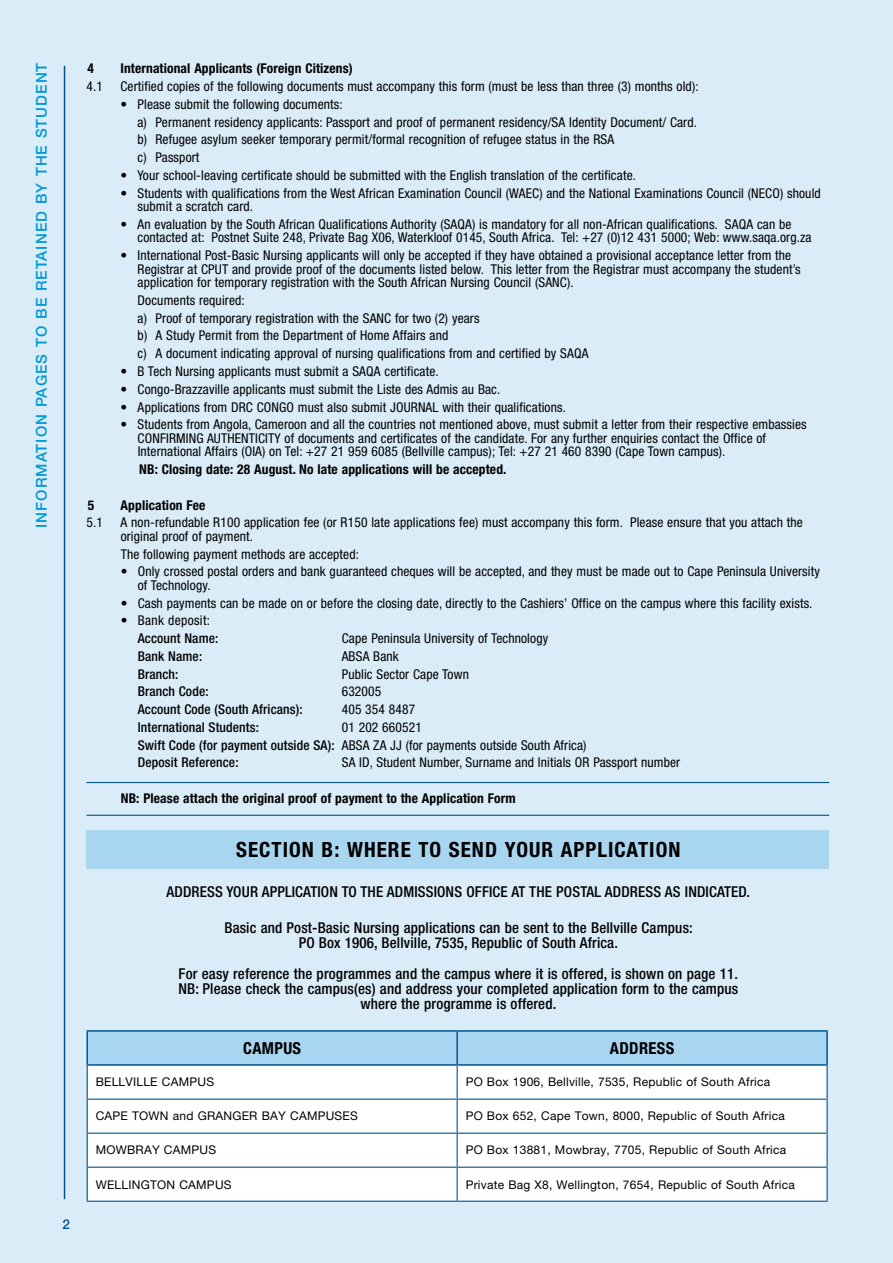
<style>
.page{position:relative;width:893px;height:1263px;background:#daecf8}
.page>*{position:absolute;margin:0;border:0;box-sizing:border-box;transform-origin:0 0}
.t1{font:700 condensed 21px "Helvetica Neue LT Std";letter-spacing:.05em;color:#000}
.t2{font:700 condensed 16.5px "Helvetica Neue LT Std";letter-spacing:.02em;color:#000}
.t3{font:500 condensed 15px/15px "Helvetica Neue LT Std";letter-spacing:.01em;color:#000;text-align:center}
.t4{font:500 15px "Helvetica Neue LT Std";letter-spacing:.07em;color:#0099d8}
.t5{font:condensed 13.5px/17.7px "Helvetica Neue LT Std";letter-spacing:.01em;color:#000}
.t6{font:700 condensed 13.5px "Helvetica Neue LT Std";letter-spacing:.01em;color:#000}
.t7{font:500 condensed 13.5px "Helvetica Neue LT Std";letter-spacing:.01em;color:#000}
.t8{font:500 13.5px "Helvetica Neue LT Std";color:#00548e}
.t9{font:12px "Helvetica Neue LT Std";letter-spacing:.02em;color:#000}
.s1{font-weight:500}
</style>
<div class="page">
<hr style="left:64px;top:66px;width:1px;height:1133px;background:#00548e">
<div style="left:88px;top:1032px;width:738px;height:32px;background:#a8d5ef"></div>
<div style="left:88px;top:1066px;width:738px;height:135px;background:#fff"></div>
<hr style="left:87px;top:1066px;width:1px;height:33px;background:#00548e">
<hr style="left:826px;top:1066px;width:2px;height:33px;background:#00548e">
<hr style="left:87px;top:1099px;width:1px;height:34px;background:#00548e">
<hr style="left:826px;top:1099px;width:2px;height:34px;background:#00548e">
<hr style="left:87px;top:1133px;width:1px;height:34px;background:#00548e">
<hr style="left:826px;top:1133px;width:2px;height:34px;background:#00548e">
<hr style="left:87px;top:1167px;width:1px;height:34px;background:#00548e">
<hr style="left:826px;top:1167px;width:2px;height:34px;background:#00548e">
<hr style="left:87px;top:1201px;width:370px;height:1px;background:#00548e">
<hr style="left:457px;top:1201px;width:371px;height:1px;background:#00548e">
<hr style="left:457px;top:1066px;width:1px;height:32px;background:#00548e">
<hr style="left:88px;top:1098px;width:369px;height:2px;background:#00548e">
<hr style="left:457px;top:1098px;width:369px;height:2px;background:#00548e">
<hr style="left:457px;top:1100px;width:1px;height:32px;background:#00548e">
<hr style="left:88px;top:1132px;width:369px;height:2px;background:#00548e">
<hr style="left:457px;top:1132px;width:369px;height:2px;background:#00548e">
<hr style="left:457px;top:1134px;width:1px;height:32px;background:#00548e">
<hr style="left:88px;top:1166px;width:369px;height:2px;background:#00548e">
<hr style="left:457px;top:1166px;width:369px;height:2px;background:#00548e">
<hr style="left:457px;top:1168px;width:1px;height:33px;background:#00548e">
<hr style="left:86px;top:1030px;width:371px;height:2px;background:#00548e">
<hr style="left:86px;top:1032px;width:2px;height:32px;background:#00548e">
<hr style="left:457px;top:1030px;width:371px;height:2px;background:#00548e">
<hr style="left:456px;top:1032px;width:2px;height:32px;background:#00548e">
<hr style="left:826px;top:1032px;width:2px;height:32px;background:#00548e">
<hr style="left:86px;top:1064px;width:371px;height:2px;background:#00548e">
<hr style="left:457px;top:1064px;width:371px;height:2px;background:#00548e">
<div style="left:86px;top:830px;width:743px;height:38px;background:#a8d5ef"></div>
<hr style="left:86px;top:782px;width:743px;height:1px;background:#00548e">
<hr style="left:86px;top:815px;width:743px;height:1px;background:#00548e">
<p class="t4" style="left:33px;top:528px;width:466px;rotate:-90deg">Information pages to be retained by the student</p>
<p class="t8" style="left:62px;top:1216px;width:9px">2</p>
<p class="t6" style="left:87px;top:60px;width:8px">4</p>
<p class="t6" style="left:120px;top:60px;width:234px">International Applicants (Foreign Citizens)</p>
<p class="t5" style="left:86px;top:77px;width:18px">4.1</p>
<p class="t5" style="left:120px;top:77px;width:580px">Certified copies of the following documents must accompany this form (must be less than three (3) months old):</p>
<p class="t5" style="left:137px;top:95px;width:561px;text-indent:-17px">• Please submit the following documents:<br>a) Permanent residency applicants: Passport and proof of permanent residency/SA Identity Document/ Card. b) Refugee asylum seeker temporary permit/formal recognition of refugee status in the RSA<br>c) Passport</p>
<p class="t5" style="left:121px;top:166px;width:517px">• Your school-leaving certificate should be submitted with the English translation of the certificate.</p>
<p class="t5" style="left:138px;top:186px;width:685px;line-height:13.5px;text-indent:-17px">• Students with qualifications from the West African Examination Council (WAEC) and the National Examinations Council (NECO) should submit a scratch card.</p>
<p class="t5" style="left:138px;top:217px;width:675px;line-height:13.5px;text-indent:-17px">• An evaluation by the South African Qualifications Authority (SAQA) is mandatory for all non-African qualifications. SAQA can be contacted at: Postnet Suite 248, Private Bag X06, Waterkloof 0145, South Africa. Tel: +27 (0)12 431 5000; Web: www.saqa.org.za</p>
<p class="t5" style="left:138px;top:249px;width:665px;line-height:13.5px;text-indent:-17px">• International Post-Basic Nursing applicants will only be accepted if they have obtained a provisional acceptance letter from the<br>Registrar at CPUT and provide proof of the documents listed below. This letter from the Registrar must accompany the student’s application for temporary registration with the South African Nursing Council (SANC).</p>
<p class="t5" style="left:138px;top:291px;width:452px">Documents required:<br>a) Proof of temporary registration with the SANC for two (2) years<br>b) A Study Permit from the Department of Home Affairs and<br>c) A document indicating approval of nursing qualifications from and certified by SAQA</p>
<p class="t5" style="left:121px;top:362px;width:320px">• B Tech Nursing applicants must submit a SAQA certificate.</p>
<p class="t5" style="left:121px;top:380px;width:381px">• Congo-Brazzaville applicants must submit the Liste des Admis au Bac.</p>
<p class="t5" style="left:121px;top:398px;width:447px">• Applications from DRC CONGO must also submit JOURNAL with their qualifications.</p>
<p class="t5" style="left:138px;top:418px;width:670px;line-height:13.5px;text-indent:-17px">• Students from Angola, Cameroon and all the countries not mentioned above, must submit a letter from their respective embassies<br>CONFIRMING AUTHENTICITY of documents and certificates of the candidate. For any further enquiries contact the Office of<br>International Affairs (OIA) on Tel: +27 21 959 6085 (Bellville campus); Tel: +27 21 460 8390 (Cape Town campus).</p>
<p class="t6" style="left:139px;top:461px;width:369px">NB: Closing date: 28 August. No late applications will be accepted.</p>
<p class="t6" style="left:88px;top:496px;width:8px">5</p>
<p class="t6" style="left:121px;top:496px;width:86px">Application Fee</p>
<p class="t5" style="left:87px;top:514px;width:18px">5.1</p>
<p class="t5" style="left:121px;top:516px;width:684px;line-height:13.5px">A non-refundable R100 application fee (or R150 late applications fee) must accompany this form. Please ensure that you attach the original proof of payment.</p>
<p class="t5" style="left:121px;top:545px;width:240px">The following payment methods are accepted:</p>
<p class="t5" style="left:138px;top:565px;width:684px;line-height:13.5px;text-indent:-17px">• Only crossed postal orders and bank guaranteed cheques will be accepted, and they must be made out to Cape Peninsula University of Technology.</p>
<p class="t5" style="left:121px;top:594px;width:693px">• Cash payments can be made on or before the closing date, directly to the Cashiers’ Office on the campus where this facility exists.</p>
<p class="t5" style="left:121px;top:612px;width:91px">• Bank deposit:</p>
<p class="t7" style="left:138px;top:630px;width:82px">Account Name:</p>
<p class="t5" style="left:342px;top:629px;width:208px">Cape Peninsula University of Technology</p>
<p class="t7" style="left:138px;top:648px;width:66px">Bank Name:</p>
<p class="t5" style="left:342px;top:647px;width:59px">ABSA Bank</p>
<p class="t7" style="left:138px;top:666px;width:42px">Branch:</p>
<p class="t5" style="left:342px;top:665px;width:129px">Public Sector Cape Town</p>
<p class="t7" style="left:138px;top:683px;width:72px">Branch Code:</p>
<p class="t5" style="left:342px;top:683px;width:41px">632005</p>
<p class="t7" style="left:138px;top:701px;width:166px">Account Code (South Africans):</p>
<p class="t5" style="left:342px;top:700px;width:75px">405 354 8487</p>
<p class="t7" style="left:138px;top:719px;width:123px">International Students:</p>
<p class="t5" style="left:138px;top:718px;width:450px;text-indent:204px">01 202 660521<br><span class="s1">Swift Code (for payment outside SA):</span> ABSA ZA JJ (for payments outside South Africa)<br><span class="s1">Deposit Reference:</span></p>
<p class="t5" style="left:342px;top:754px;width:340px">SA ID, Student Number, Surname and Initials OR Passport number</p>
<p class="t6" style="left:121px;top:790px;width:396px">NB: Please attach the original proof of payment to the Application Form</p>
<h1 class="t1" style="left:236px;top:837px;width:446px">SECTION B: WHERE TO SEND YOUR APPLICATION</h1>
<p class="t3" style="left:167px;top:884px;width:17px">Address</p>
<p class="t3" style="left:227px;top:884px;width:9px">your</p>
<p class="t3" style="left:262px;top:884px;width:8px">application</p>
<p class="t3" style="left:342px;top:884px;width:28px">to the</p>
<p class="t3" style="left:387px;top:884px;width:151px">ADMISSIONS OFFICE at the</p>
<p class="t3" style="left:556px;top:884px;width:9px">postal</p>
<p class="t3" style="left:605px;top:884px;width:9px">address</p>
<p class="t3" style="left:665px;top:884px;width:28px">as indicated</p>
<p class="t3" style="left:746px;top:884px;width:5px">.</p>
<p class="t3" style="left:224px;top:920px;width:470px">Basic and Post-Basic Nursing applications can be sent to the Bellville Campus:<br>PO Box 1906, Bellville, 7535, Republic of South Africa.</p>
<p class="t3" style="left:178px;top:966px;width:561px">For easy reference the programmes and the campus where it is offered, is shown on page 11.<br>NB: Please check the campus(es) and address your completed application form to the campus where the programme is offered.</p>
<p class="t2" style="left:243px;top:1038px;width:59px">CAMPUS</p>
<p class="t2" style="left:610px;top:1038px;width:66px">ADDRESS</p>
<p class="t9" style="left:96px;top:1075px;width:120px">BELLVILLE CAMPUS</p>
<p class="t9" style="left:466px;top:1075px;width:306px">PO Box 1906, Bellville, 7535, Republic of South Africa</p>
<p class="t9" style="left:96px;top:1109px;width:264px">CAPE TOWN and GRANGER BAY CAMPUSES</p>
<p class="t9" style="left:466px;top:1109px;width:321px">PO Box 652, Cape Town, 8000, Republic of South Africa</p>
<p class="t9" style="left:96px;top:1143px;width:122px">MOWBRAY CAMPUS</p>
<p class="t9" style="left:466px;top:1143px;width:322px">PO Box 13881, Mowbray, 7705, Republic of South Africa</p>
<p class="t9" style="left:96px;top:1177px;width:137px">WELLINGTON CAMPUS</p>
<p class="t9" style="left:466px;top:1177px;width:331px">Private Bag X8, Wellington, 7654, Republic of South Africa</p>
</div>
